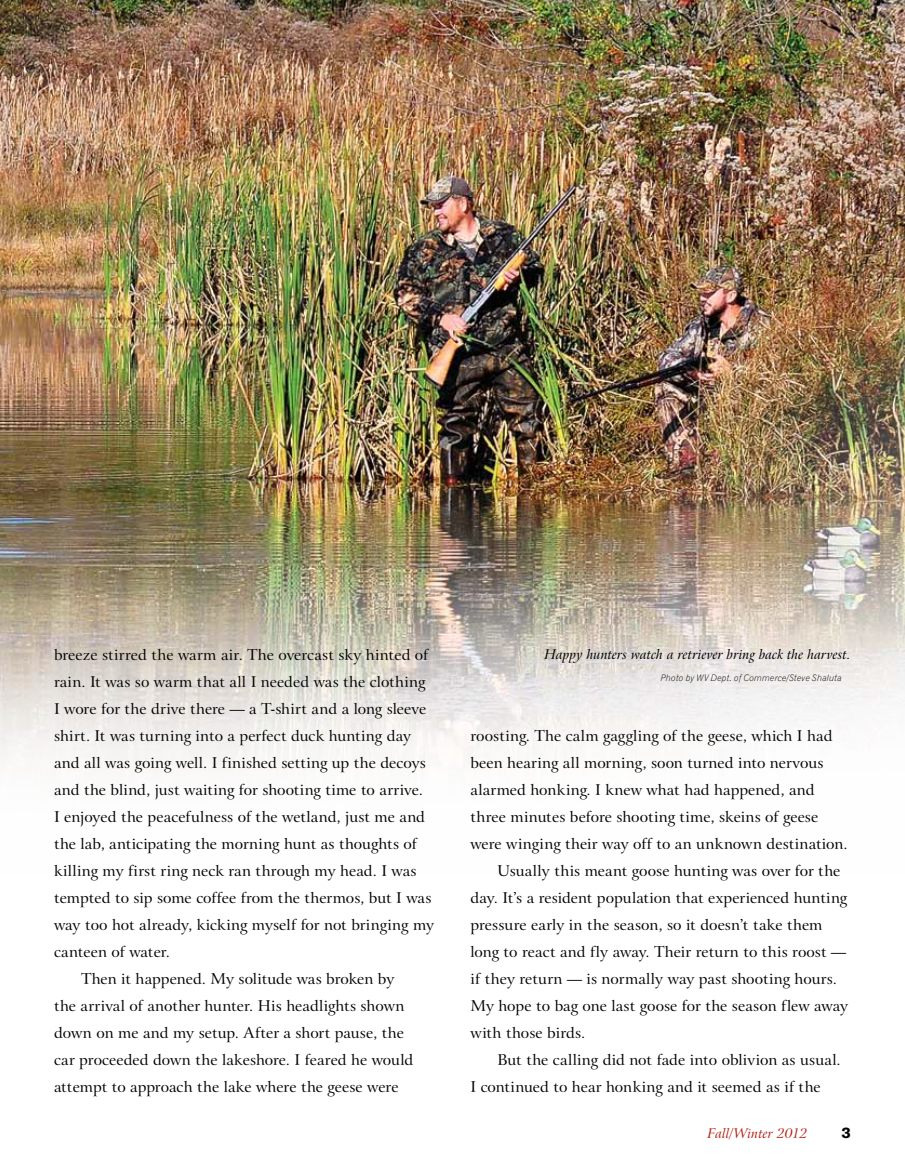
<style>
.page{position:relative;width:905px;height:1175px;background:#fff}
.page>*{position:absolute;margin:0;border:0;box-sizing:border-box;transform-origin:0 0}
.t1{font:15px "Arrus BT";color:#000}
.t2{font:15px "Gothic 725 BT Black A";color:#000}
.t3{font:italic 13.5px "Arrus BT";color:#000}
.t4{font:italic 13.5px "Arrus BT";letter-spacing:-.005em;color:#b32317}
.t5{font:9px "Gothic 720 BT Light Italic B";letter-spacing:.015em;color:#000}
</style>
<div class="page">
<img style="left:0;top:0;width:904px;height:771px">
<p class="t1" style="left:54px;top:645px;width:376px">breeze stirred the warm air. The overcast sky hinted of</p>
<p class="t1" style="left:54px;top:672px;width:373px">rain. It was so warm that all I needed was the clothing</p>
<p class="t1" style="left:54px;top:699px;width:374px">I wore for the drive there — a T-shirt and a long sleeve</p>
<p class="t1" style="left:54px;top:726px;width:359px">shirt. It was turning into a perfect duck hunting day</p>
<p class="t1" style="left:54px;top:753px;width:373px">and all was going well. I finished setting up the decoys</p>
<p class="t1" style="left:54px;top:780px;width:370px">and the blind, just waiting for shooting time to arrive.</p>
<p class="t1" style="left:54px;top:807px;width:372px">I enjoyed the peacefulness of the wetland, just me and</p>
<p class="t1" style="left:54px;top:834px;width:364px">the lab, anticipating the morning hunt as thoughts of</p>
<p class="t1" style="left:54px;top:861px;width:364px">killing my first ring neck ran through my head. I was</p>
<p class="t1" style="left:54px;top:888px;width:379px">tempted to sip some coffee from the thermos, but I was</p>
<p class="t1" style="left:54px;top:915px;width:381px">way too hot already, kicking myself for not bringing my</p>
<p class="t1" style="left:54px;top:942px;width:118px">canteen of water.</p>
<p class="t1" style="left:81px;top:969px;width:315px">Then it happened. My solitude was broken by</p>
<p class="t1" style="left:54px;top:996px;width:352px">the arrival of another hunter. His headlights shown</p>
<p class="t1" style="left:54px;top:1023px;width:351px">down on me and my setup. After a short pause, the</p>
<p class="t1" style="left:54px;top:1050px;width:361px">car proceeded down the lakeshore. I feared he would</p>
<p class="t1" style="left:54px;top:1077px;width:346px">attempt to approach the lake where the geese were</p>
<p class="t3" style="left:544px;top:645px;width:308px">Happy hunters watch a retriever bring back the harvest.</p>
<p class="t5" style="left:661px;top:672px;width:182px">Photo by WV Dept. of Commerce/Steve Shaluta</p>
<p class="t1" style="left:470px;top:726px;width:363px">roosting. The calm gaggling of the geese, which I had</p>
<p class="t1" style="left:470px;top:753px;width:354px">been hearing all morning, soon turned into nervous</p>
<p class="t1" style="left:470px;top:780px;width:346px">alarmed honking. I knew what had happened, and</p>
<p class="t1" style="left:470px;top:807px;width:349px">three minutes before shooting time, skeins of geese</p>
<p class="t1" style="left:470px;top:834px;width:379px">were winging their way off to an unknown destination.</p>
<p class="t1" style="left:497px;top:861px;width:344px">Usually this meant goose hunting was over for the</p>
<p class="t1" style="left:470px;top:888px;width:378px">day. It’s a resident population that experienced hunting</p>
<p class="t1" style="left:470px;top:915px;width:353px">pressure early in the season, so it doesn’t take them</p>
<p class="t1" style="left:470px;top:942px;width:377px">long to react and fly away. Their return to this roost —</p>
<p class="t1" style="left:470px;top:969px;width:368px">if they return — is normally way past shooting hours.</p>
<p class="t1" style="left:470px;top:996px;width:379px">My hope to bag one last goose for the season flew away</p>
<p class="t1" style="left:470px;top:1023px;width:116px">with those birds.</p>
<p class="t1" style="left:497px;top:1050px;width:344px">But the calling did not fade into oblivion as usual.</p>
<p class="t1" style="left:470px;top:1077px;width:352px">I continued to hear honking and it seemed as if the</p>
<p class="t4" style="left:707px;top:1124px;width:101px">Fall/Winter 2012</p>
<p class="t2" style="left:841px;top:1123px;width:11px">3</p>
</div>
